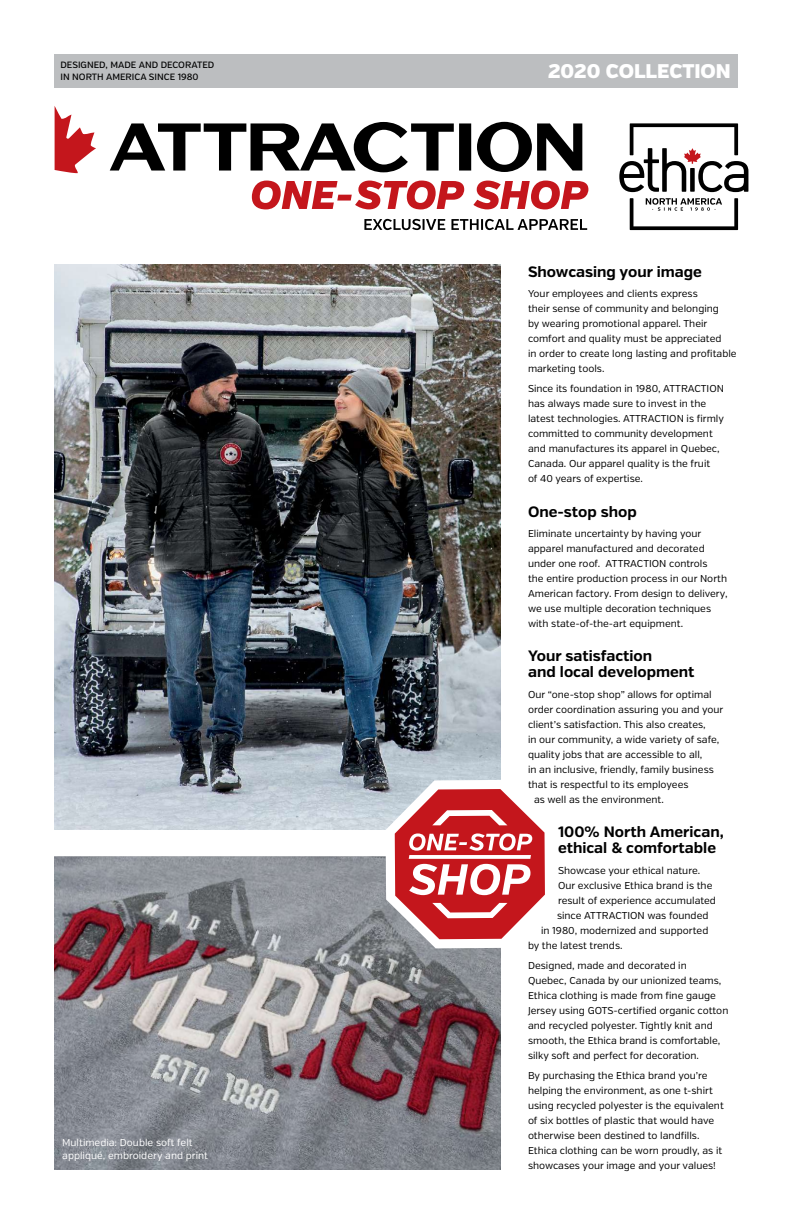
<style>
.page{position:relative;width:792px;height:1224px;background:#fff}
.page>*{position:absolute;margin:0;border:0;box-sizing:border-box;transform-origin:0 0}
.t1{font:900 19.8px "Verb";color:#fff}
.t2{font:700 15px/16.2px "Verb";color:#000}
.t3{font:10px/15px "Verb";color:#000}
.t4{font:10px/13px "Verb";color:#fff}
.t5{font:500 9.1px/11.4px "Verb";color:#000}
</style>
<div class="page">
<div style="left:54px;top:54px;width:684px;height:33px;background:#bcbec0"></div>
<svg style="left:619px;top:123px;width:129px;height:69px"></svg>
<svg style="left:630px;top:198px;width:108px;height:32px"></svg>
<img style="left:54px;top:265px;width:447px;height:564px">
<img style="left:54px;top:856px;width:447px;height:314px">
<svg style="left:386px;top:780px;width:159px;height:168px"></svg>
<svg style="left:110px;top:122px;width:472px;height:50px"></svg>
<svg style="left:55px;top:106px;width:41px;height:67px"></svg>
<svg style="left:364px;top:219px;width:223px;height:11px"></svg>
<svg style="left:252px;top:181px;width:336px;height:28px"></svg>
<p class="t5" style="left:60px;top:60px;width:155px">DESIGNED, MADE AND DECORATED<br>IN NORTH AMERICA SINCE 1980</p>
<p class="t4" style="left:62px;top:1137px;width:147px">Multimedia: Double soft felt appliqué, embroidery and print</p>
<h1 class="t1" style="left:548px;top:59px;width:184px">2020 COLLECTION</h1>
<h2 class="t2" style="left:528px;top:264px;width:175px">Showcasing your image</h2>
<p class="t3" style="left:528px;top:286px;width:210px">Your employees and clients express<br>their sense of community and belonging<br>by wearing promotional apparel. Their comfort and quality must be appreciated<br>in order to create long lasting and profitable marketing tools.</p>
<p class="t3" style="left:528px;top:382px;width:198px">Since its foundation in 1980, ATTRACTION has always made sure to invest in the latest technologies. ATTRACTION is firmly committed to community development and manufactures its apparel in Quebec, Canada. Our apparel quality is the fruit<br>of 40 years of expertise.</p>
<h2 class="t2" style="left:528px;top:504px;width:110px">One-stop shop</h2>
<p class="t3" style="left:528px;top:526px;width:201px">Eliminate uncertainty by having your apparel manufactured and decorated under one roof. ATTRACTION controls<br>the entire production process in our North American factory. From design to delivery, we use multiple decoration techniques with state-of-the-art equipment.</p>
<h2 class="t2" style="left:528px;top:648px;width:168px">Your satisfaction<br>and local development</h2>
<p class="t3" style="left:528px;top:687px;width:185px">Our “one-stop shop” allows for optimal</p>
<p class="t3" style="left:528px;top:702px;width:197px">order coordination assuring you and your</p>
<p class="t3" style="left:528px;top:717px;width:179px">client’s satisfaction. This also creates,</p>
<p class="t3" style="left:528px;top:732px;width:193px">in our community, a wide variety of safe,</p>
<p class="t3" style="left:528px;top:747px;width:176px">quality jobs that are accessible to all,</p>
<p class="t3" style="left:528px;top:762px;width:187px">in an inclusive, friendly, family business</p>
<p class="t3" style="left:528px;top:777px;width:162px">that is respectful to its employees</p>
<p class="t3" style="left:534px;top:792px;width:131px">as well as the environment.</p>
<h2 class="t2" style="left:558px;top:824px;width:167px">100% North American, ethical &amp; comfortable</h2>
<p class="t3" style="left:558px;top:863px;width:144px">Showcase your ethical nature.</p>
<p class="t3" style="left:558px;top:878px;width:156px">Our exclusive Ethica brand is the</p>
<p class="t3" style="left:558px;top:893px;width:160px">result of experience accumulated</p>
<p class="t3" style="left:557px;top:908px;width:153px">since ATTRACTION was founded</p>
<p class="t3" style="left:541px;top:923px;width:169px">in 1980, modernized and supported</p>
<p class="t3" style="left:528px;top:938px;width:96px">by the latest trends.</p>
<p class="t3" style="left:528px;top:958px;width:202px">Designed, made and decorated in<br>Quebec, Canada by our unionized teams, Ethica clothing is made from fine gauge Jersey using GOTS-certified organic cotton and recycled polyester. Tightly knit and smooth, the Ethica brand is comfortable, silky soft and perfect for decoration.</p>
<p class="t3" style="left:528px;top:1069px;width:197px">By purchasing the Ethica brand you’re helping the environment, as one t-shirt using recycled polyester is the equivalent of six bottles of plastic that would have otherwise been destined to landfills.<br>Ethica clothing can be worn proudly, as it showcases your image and your values!</p>
</div>
